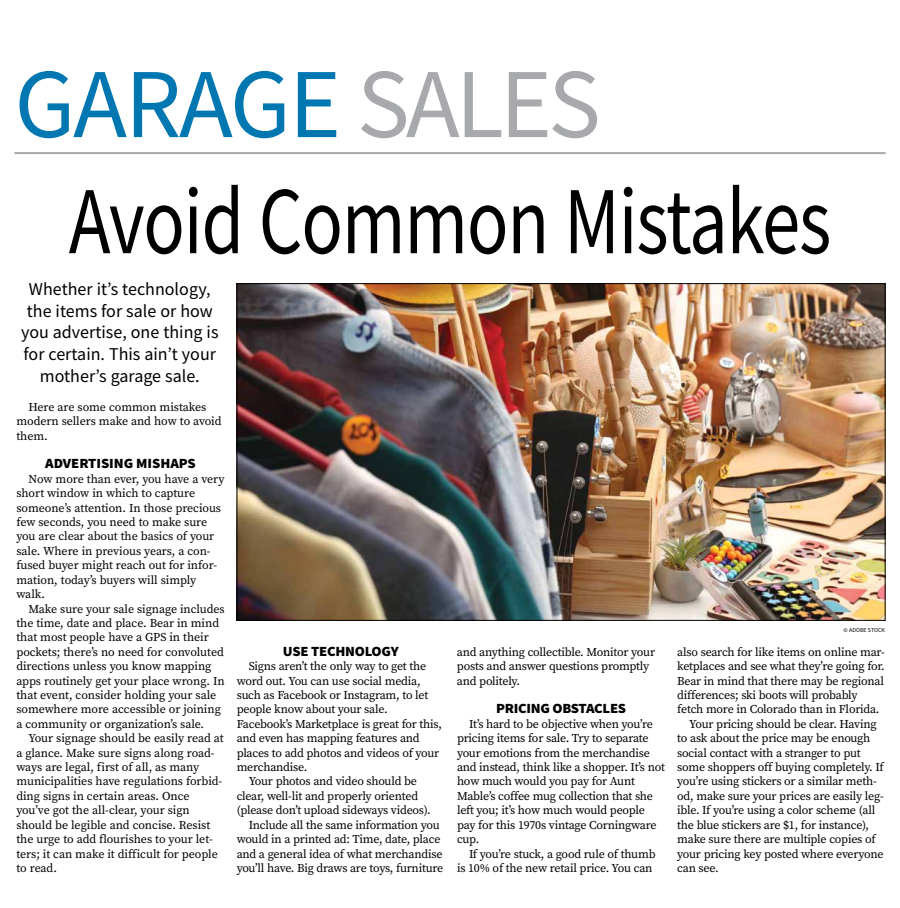
<style>
.page{position:relative;width:900px;height:908px;background:#fff}
.page>*{position:absolute;margin:0;border:0;box-sizing:border-box;transform-origin:0 0}
.t1{font:99px "Source Sans Pro";letter-spacing:-.03em;color:#0077b1}
.t2{font:96px "Source Sans Pro";letter-spacing:-.015em;color:#000;scale:.8 1}
.t3{font:18px/21.6px "Source Sans Pro";color:#000;text-align:center}
.t4{font:900 14px "Source Sans Pro";letter-spacing:-.02em;color:#000;scale:1.05 1}
.t5{font:12px/14.4px "Source Serif Pro";letter-spacing:-.02em;color:#000}
.t6{font:6px "Source Sans Pro";color:#000}
.s1{color:#a7a9ac}
</style>
<div class="page">
<hr style="left:14px;top:152px;width:872px;height:2px;background:#a7a9ac">
<img style="left:239px;top:285px;width:644px;height:333px">
<h1 class="t1" style="left:14px;top:41px;width:588px">GARAGE <span class="s1">SALES</span></h1>
<h2 class="t2" style="left:69px;top:160px;width:955px">Avoid Common Mistakes</h2>
<h3 class="t3" style="left:21px;top:278px;width:199px">Whether it’s technology, the items for sale or how you advertise, one thing is for certain. This ain’t your mother’s garage sale.</h3>
<p class="t5" style="left:16px;top:399px;width:207px;text-indent:12px">Here are some common mistakes modern sellers make and how to avoid them.</p>
<p class="t4" style="left:45px;top:454px;width:145px">ADVERTISING MISHAPS</p>
<p class="t5" style="left:16px;top:471px;width:210px;text-indent:12px">Now more than ever, you have a very short window in which to capture someone’s attention. In those precious few seconds, you need to make sure you are clear about the basics of your sale. Where in previous years, a con&shy;fused buyer might reach out for infor&shy;mation, today’s buyers will simply walk.</p>
<p class="t5" style="left:16px;top:601px;width:210px;text-indent:12px">Make sure your sale signage includes the time, date and place. Bear in mind that most people have a GPS in their pockets; there’s no need for convoluted directions unless you know mapping apps routinely get your place wrong. In that event, consider holding your sale somewhere more accessible or joining a community or organization’s sale.</p>
<p class="t5" style="left:16px;top:730px;width:209px;text-indent:12px">Your signage should be easily read at a glance. Make sure signs along road&shy;ways are legal, first of all, as many municipalities have regulations forbid&shy;ding signs in certain areas. Once you’ve got the all-clear, your sign should be legible and concise. Resist the urge to add flourishes to your let&shy;ters; it can make it difficult for people to read.</p>
<p class="t4" style="left:283px;top:641px;width:112px">USE TECHNOLOGY</p>
<p class="t5" style="left:249px;top:658px;width:179px">Signs aren’t the only way to get the</p>
<p class="t5" style="left:237px;top:673px;width:185px">word out. You can use social media,</p>
<p class="t5" style="left:237px;top:687px;width:193px">such as Facebook or Instagram, to let</p>
<p class="t5" style="left:237px;top:702px;width:152px">people know about your sale.</p>
<p class="t5" style="left:237px;top:716px;width:207px">Facebook’s Marketplace is great for this,</p>
<p class="t5" style="left:237px;top:730px;width:185px">and even has mapping features and</p>
<p class="t5" style="left:237px;top:745px;width:204px">places to add photos and videos of your</p>
<p class="t5" style="left:237px;top:759px;width:72px">merchandise.</p>
<p class="t5" style="left:249px;top:774px;width:170px">Your photos and video should be</p>
<p class="t5" style="left:237px;top:788px;width:183px">clear, well-lit and properly oriented</p>
<p class="t5" style="left:237px;top:802px;width:196px">(please don’t upload sideways videos).</p>
<p class="t5" style="left:249px;top:817px;width:192px">Include all the same information you</p>
<p class="t5" style="left:237px;top:831px;width:205px">would in a printed ad: Time, date, place</p>
<p class="t5" style="left:237px;top:846px;width:207px">and a general idea of what merchandise</p>
<p class="t5" style="left:237px;top:860px;width:208px">you’ll have. Big draws are toys, furniture</p>
<p class="t5" style="left:457px;top:644px;width:200px">and anything collectible. Monitor your posts and answer questions promptly and politely.</p>
<p class="t4" style="left:496px;top:698px;width:125px">PRICING OBSTACLES</p>
<p class="t5" style="left:457px;top:716px;width:209px;text-indent:12px">It’s hard to be objective when you’re pricing items for sale. Try to separate your emotions from the merchandise and instead, think like a shopper. It’s not how much would you pay for Aunt Mable’s coffee mug collection that she left you; it’s how much would people pay for this 1970s vintage Corningware cup.</p>
<p class="t5" style="left:457px;top:846px;width:200px;text-align:right">If you’re stuck, a good rule of thumb<br>is 10% of the new retail price. You can</p>
<p class="t6" style="left:843px;top:625px;width:43px">© ADOBE STOCK</p>
<p class="t5" style="left:677px;top:644px;width:209px">also search for like items on online mar-</p>
<p class="t5" style="left:677px;top:658px;width:209px">ketplaces and see what they’re going for.</p>
<p class="t5" style="left:677px;top:673px;width:208px">Bear in mind that there may be regional</p>
<p class="t5" style="left:677px;top:687px;width:182px">differences; ski boots will probably</p>
<p class="t5" style="left:677px;top:702px;width:204px">fetch more in Colorado than in Florida.</p>
<p class="t5" style="left:689px;top:716px;width:189px">Your pricing should be clear. Having</p>
<p class="t5" style="left:677px;top:730px;width:195px">to ask about the price may be enough</p>
<p class="t5" style="left:677px;top:745px;width:185px">social contact with a stranger to put</p>
<p class="t5" style="left:677px;top:759px;width:208px">some shoppers off buying completely. If</p>
<p class="t5" style="left:677px;top:774px;width:201px">you’re using stickers or a similar meth-</p>
<p class="t5" style="left:677px;top:788px;width:208px">od, make sure your prices are easily leg-</p>
<p class="t5" style="left:677px;top:802px;width:200px">ible. If you’re using a color scheme (all</p>
<p class="t5" style="left:677px;top:817px;width:193px">the blue stickers are $1, for instance),</p>
<p class="t5" style="left:677px;top:831px;width:200px">make sure there are multiple copies of</p>
<p class="t5" style="left:677px;top:846px;width:208px">your pricing key posted where everyone</p>
<p class="t5" style="left:677px;top:860px;width:43px">can see.</p>
</div>
